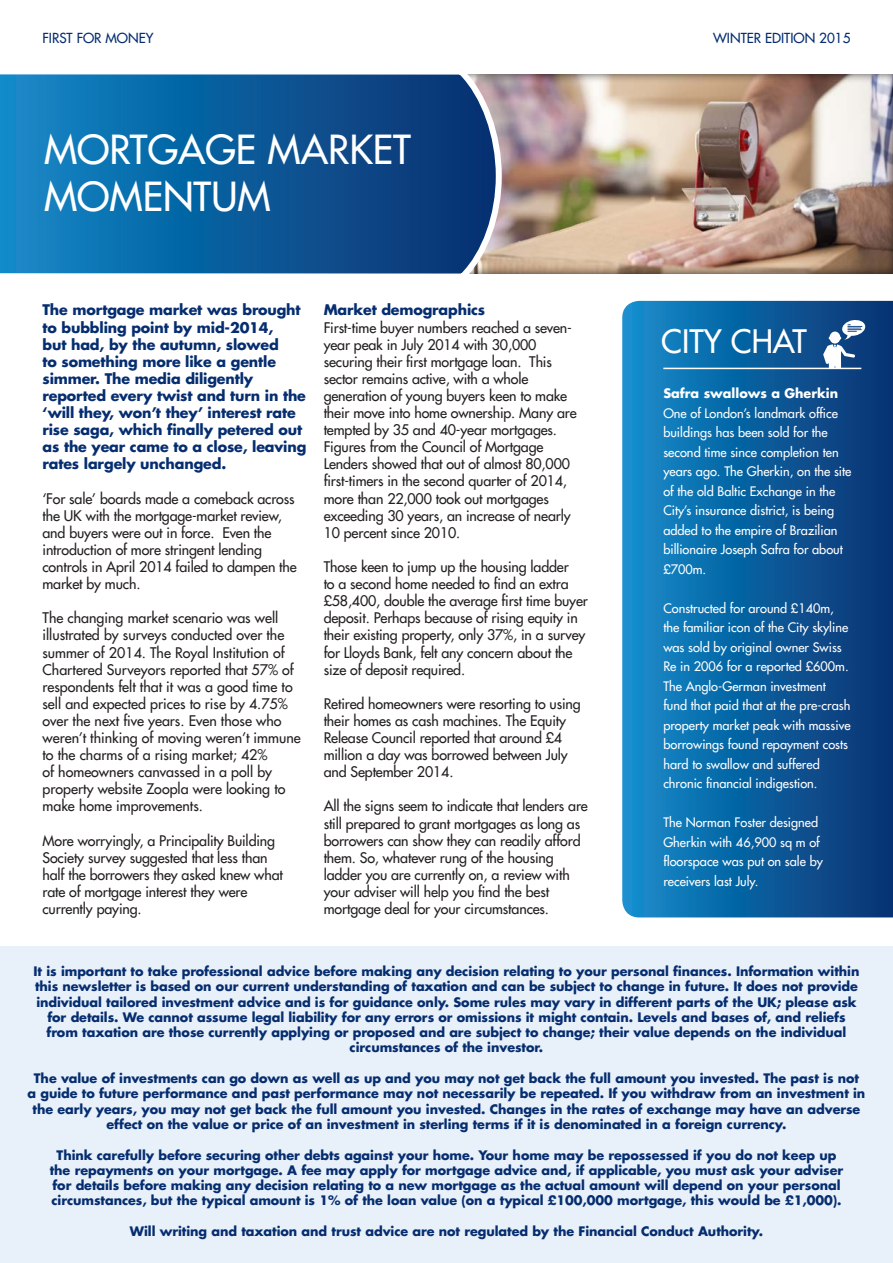
<style>
.page{position:relative;width:893px;height:1263px;background:#fff}
.page>*{position:absolute;margin:0;border:0;box-sizing:border-box;transform-origin:0 0}
.t1{font:39px/46.8px "Futura LT";color:#fff}
.t2{font:31.5px "Futura LT";color:#fff}
.t3{font:14.25px/17.1px "Futura LT";letter-spacing:-.01em;color:#231f20}
.t4{font:700 14.25px/17.1px "Futura LT";letter-spacing:-.01em;color:#052d6f}
.t5{font:13.5px "Futura LT";color:#052d6f}
.t6{font:700 12.75px/15.3px "Futura LT";letter-spacing:-.005em;color:#052d6f;text-align:center}
.t7{font:12.75px/19.5px "Futura LT";color:#fff}
.t8{font:700 12.75px "Futura LT";color:#fff}
</style>
<div class="page">
<svg style="left:622px;top:301px;width:271px;height:616px;background:#0d5f9e"></svg>
<div style="left:0;top:946px;width:893px;height:317px;background:#e8f0f9"></div>
<div style="left:0;top:72px;width:893px;height:203px;background:#231f20;opacity:.75"></div>
<svg style="left:0;top:72px;width:505px;height:203px;background:#17639e"></svg>
<hr style="left:663px;top:368px;width:198px;height:1px;background:#fff">
<svg style="left:823px;top:319px;width:43px;height:49px"></svg>
<p class="t5" style="left:43px;top:30px;width:113px">FIRST FOR MONEY</p>
<p class="t5" style="left:713px;top:30px;width:139px">WINTER EDITION 2015</p>
<h1 class="t1" style="left:44px;top:126px;width:368px">MORTGAGE MARKET<br>MOMENTUM</h1>
<p class="t4" style="left:43px;top:301px;width:265px">The mortgage market was brought to bubbling point by mid-2014,<br>but had, by the autumn, slowed<br>to something more like a gentle simmer. The media diligently reported every twist and turn in the ‘will they, won’t they’ interest rate rise saga, which finally petered out as the year came to a close, leaving rates largely unchanged.</p>
<p class="t3" style="left:43px;top:490px;width:256px">‘For sale’ boards made a comeback across the UK with the mortgage-market review, and buyers were out in force. Even the introduction of more stringent lending controls in April 2014 failed to dampen the market by much.</p>
<p class="t3" style="left:43px;top:609px;width:260px">The changing market scenario was well illustrated by surveys conducted over the summer of 2014. The Royal Institution of Chartered Surveyors reported that 57% of respondents felt that it was a good time to sell and expected prices to rise by 4.75% over the next five years. Even those who weren’t thinking of moving weren’t immune to the charms of a rising market; 42%<br>of homeowners canvassed in a poll by property website Zoopla were looking to make home improvements.</p>
<p class="t3" style="left:43px;top:832px;width:242px">More worryingly, a Principality Building Society survey suggested that less than half the borrowers they asked knew what rate of mortgage interest they were currently paying.</p>
<p class="t4" style="left:324px;top:301px;width:163px">Market demographics</p>
<p class="t3" style="left:324px;top:319px;width:254px">First-time buyer numbers reached a seven&shy;year peak in July 2014 with 30,000 securing their first mortgage loan. This sector remains active, with a whole generation of young buyers keen to make their move into home ownership. Many are tempted by 35 and 40-year mortgages.<br>Figures from the Council of Mortgage Lenders showed that out of almost 80,000 first-timers in the second quarter of 2014, more than 22,000 took out mortgages exceeding 30 years, an increase of nearly 10 percent since 2010.</p>
<p class="t3" style="left:324px;top:558px;width:266px">Those keen to jump up the housing ladder<br>to a second home needed to find an extra £58,400, double the average first time buyer deposit. Perhaps because of rising equity in their existing property, only 37%, in a survey for Lloyds Bank, felt any concern about the size of deposit required.</p>
<p class="t3" style="left:324px;top:695px;width:259px">Retired homeowners were resorting to using their homes as cash machines. The Equity Release Council reported that around £4 million a day was borrowed between July and September 2014.</p>
<p class="t3" style="left:324px;top:797px;width:266px">All the signs seem to indicate that lenders are still prepared to grant mortgages as long as borrowers can show they can readily afford them. So, whatever rung of the housing ladder you are currently on, a review with your adviser will help you find the best mortgage deal for your circumstances.</p>
<h2 class="t2" style="left:661px;top:321px;width:147px">CITY CHAT</h2>
<p class="t8" style="left:663px;top:385px;width:176px">Safra swallows a Gherkin</p>
<p class="t7" style="left:663px;top:403px;width:190px">One of London’s landmark office buildings has been sold for the second time since completion ten years ago. The Gherkin, on the site of the old Baltic Exchange in the<br>City’s insurance district, is being added to the empire of Brazilian billionaire Joseph Safra for about £700m.</p>
<p class="t7" style="left:663px;top:598px;width:189px">Constructed for around £140m, the familiar icon of the City skyline was sold by original owner Swiss<br>Re in 2006 for a reported £600m.<br>The Anglo-German investment fund that paid that at the pre-crash property market peak with massive borrowings found repayment costs hard to swallow and suffered chronic financial indigestion.</p>
<p class="t7" style="left:663px;top:813px;width:161px">The Norman Foster designed<br>Gherkin with 46,900 sq m of floorspace was put on sale by receivers last July.</p>
<p class="t6" style="left:34px;top:963px;width:827px">It is important to take professional advice before making any decision relating to your personal finances. Information within this newsletter is based on our current understanding of taxation and can be subject to change in future. It does not provide individual tailored investment advice and is for guidance only. Some rules may vary in different parts of the UK; please ask for details. We cannot assume legal liability for any errors or omissions it might contain. Levels and bases of, and reliefs from taxation are those currently applying or proposed and are subject to change; their value depends on the individual circumstances of the investor.</p>
<p class="t6" style="left:28px;top:1070px;width:839px">The value of investments can go down as well as up and you may not get back the full amount you invested. The past is not<br>a guide to future performance and past performance may not necessarily be repeated. If you withdraw from an investment in the early years, you may not get back the full amount you invested. Changes in the rates of exchange may have an adverse effect on the value or price of an investment in sterling terms if it is denominated in a foreign currency.</p>
<p class="t6" style="left:50px;top:1147px;width:795px">Think carefully before securing other debts against your home. Your home may be repossessed if you do not keep up the repayments on your mortgage. A fee may apply for mortgage advice and, if applicable, you must ask your adviser for details before making any decision relating to a new mortgage as the actual amount will depend on your personal circumstances, but the typical amount is 1% of the loan value (on a typical £100,000 mortgage, this would be £1,000).</p>
<p class="t6" style="left:130px;top:1223px;width:635px">Will writing and taxation and trust advice are not regulated by the Financial Conduct Authority.</p>
</div>
